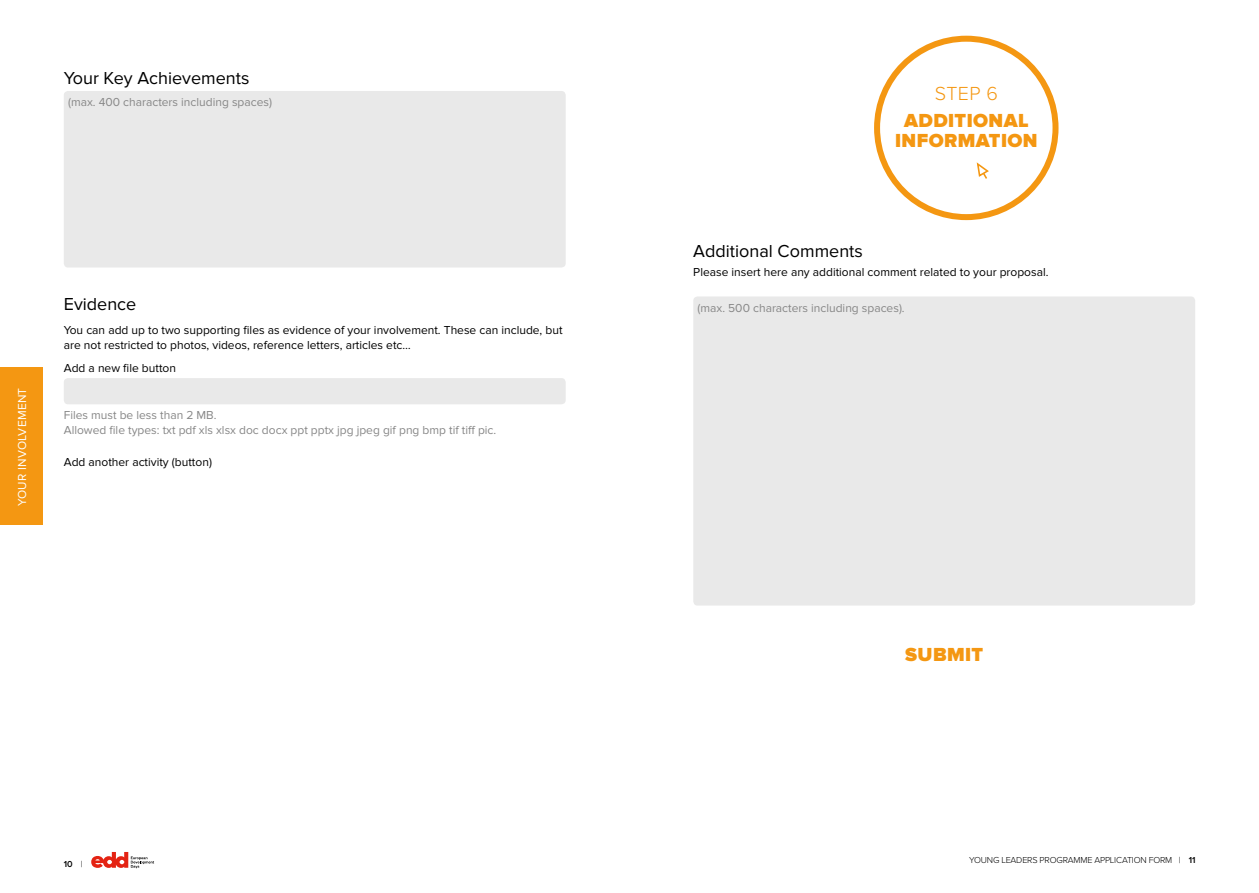
<style>
.page{position:relative;width:1259px;height:893px;background:#fff}
.page>*{position:absolute;margin:0;border:0;box-sizing:border-box;transform-origin:0 0}
.t1{font:900 19.65px/19.6px "Proxima Nova";letter-spacing:.02em;color:#f49712;text-align:center}
.t2{font:300 19.65px "Proxima Nova";color:#f49712}
.t3{font:18px "Proxima Nova";color:#000}
.t4{font:12px/15px "Proxima Nova";color:#000}
.t5{font:12px/15px "Proxima Nova";color:#878787}
.t6{font:12px "Proxima Nova";letter-spacing:.02em;color:#fff}
.t7{font:300 9px "Proxima Nova";letter-spacing:-.02em;color:#000}
.t8{font:600 9px "Proxima Nova";color:#000}
.s1{font-weight:300}
.s2{font-weight:600}
</style>
<div class="page">
<svg style="left:91px;top:852px;width:63px;height:16px"></svg>
<div style="left:64px;top:91px;width:502px;height:177px;background:#e9e9e9;border-radius:4px"></div>
<div style="left:64px;top:378px;width:502px;height:26px;background:#e9e9e9;border-radius:4px"></div>
<div style="left:693px;top:296px;width:502px;height:310px;background:#e9e9e9;border-radius:4px"></div>
<div style="left:874px;top:36px;width:184px;height:184px;border:6px solid #f49712;border-radius:50%"></div>
<svg style="left:976px;top:162px;width:13px;height:17px"></svg>
<div style="left:0;top:368px;width:43px;height:157px;background:#f49712"></div>
<h2 class="t3" style="left:64px;top:68px;width:187px">Your Key Achievements</h2>
<p class="t5" style="left:68px;top:95px;width:205px">(max. 400 characters including spaces)</p>
<p class="t6" style="left:15px;top:506px;width:120px;rotate:-90deg">YOUR INVOLVEMENT</p>
<h2 class="t3" style="left:64px;top:294px;width:74px">Evidence</h2>
<p class="t4" style="left:64px;top:322px;width:500px">You can add up to two supporting files as evidence of your involvement. These can include, but are not restricted to photos, videos, reference letters, articles etc…</p>
<p class="t4" style="left:64px;top:361px;width:114px">Add a new file button</p>
<p class="t5" style="left:64px;top:408px;width:434px">Files must be less than 2 MB.<br>Allowed file types: txt pdf xls xlsx doc docx ppt pptx jpg jpeg gif png bmp tif tiff pic.</p>
<p class="t4" style="left:64px;top:455px;width:150px">Add another activity (button)</p>
<p class="t8" style="left:64px;top:859px;width:21px">10 <span class="s1">|</span></p>
<h1 class="t2" style="left:934px;top:83px;width:65px">STEP 6</h1>
<h1 class="t1" style="left:895px;top:111px;width:144px">ADDITIONAL<br>INFORMATION</h1>
<h2 class="t3" style="left:693px;top:241px;width:171px">Additional Comments</h2>
<p class="t4" style="left:693px;top:265px;width:357px">Please insert here any additional comment related to your proposal.</p>
<p class="t5" style="left:697px;top:300px;width:209px">(max. 500 characters including spaces).</p>
<h1 class="t1" style="left:905px;top:645px;width:80px">SUBMIT</h1>
<p class="t7" style="left:969px;top:854px;width:228px">YOUNG LEADERS PROGRAMME APPLICATION FORM | <span class="s2">11</span></p>
</div>
